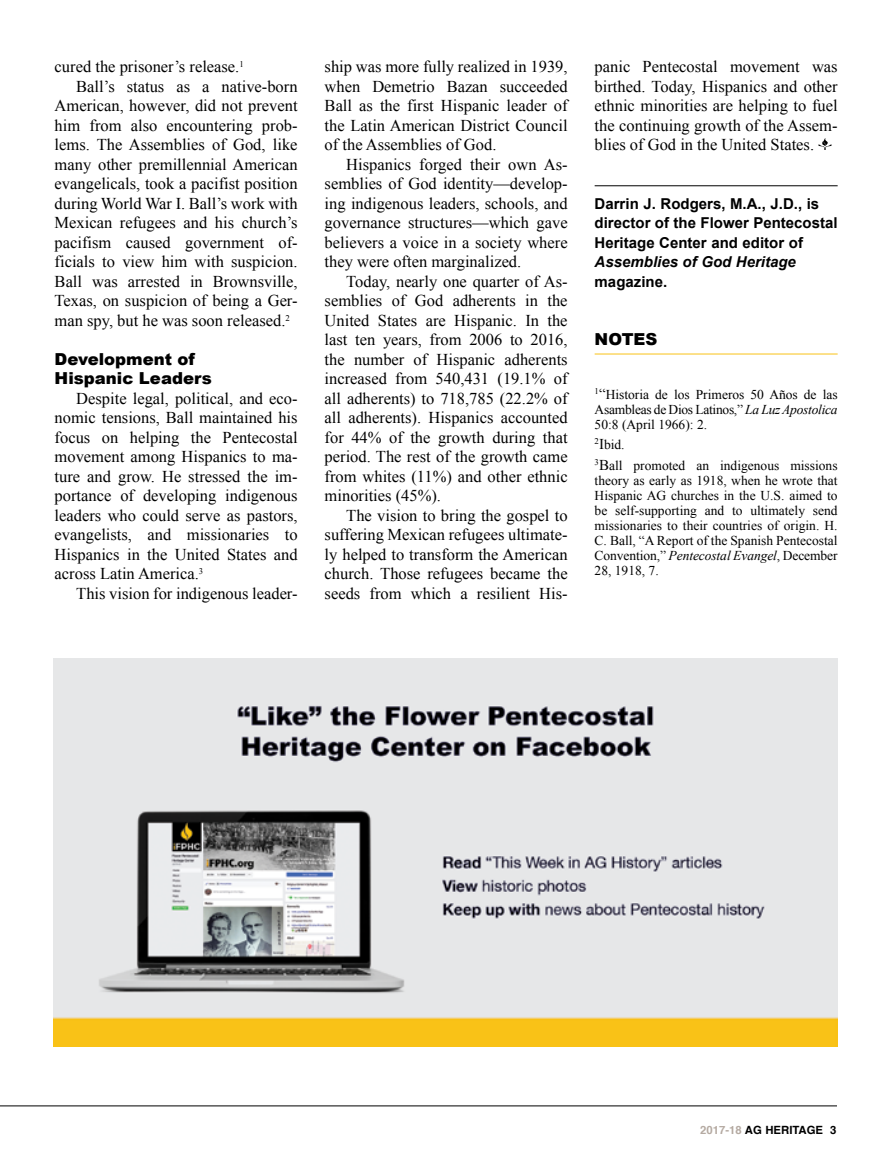
<style>
.page{position:relative;width:891px;height:1161px;background:#fff}
.page>*{position:absolute;margin:0;border:0;box-sizing:border-box;transform-origin:0 0}
.H10_Body_Text{font:16.5px/19.5px "Times New Roman";color:#000;text-align:justify}
.H10_Subhead{font:900 16.5px/19.5px "Arial";color:#000}
.H10_Notes_subhead{font:900 16.5px "Arial";color:#000}
.H10_Author_Bio_1_Col{font:700 15px/19.5px "Arial";color:#000}
.H10_Endnotes{font:13.5px/15px "Times New Roman";color:#000;text-align:justify}
.t1{font:700 11.4px "Helvetica";color:#000}
.s1{font-style:italic}
.s2{font-size:15px}
.s3{color:#b5aaa2}
</style>
<div class="page">
<hr style="left:0;top:1106px;width:837px;height:1px;background:#000">
<hr style="left:595px;top:186px;width:243px;height:1px;background:#000">
<svg style="left:818px;top:138px;width:13px;height:11px"></svg>
<img style="left:54px;top:658px;width:783px;height:389px">
<hr style="left:595px;top:354px;width:243px;height:1px;background:#f9c217">
<p class="H10_Body_Text" style="left:55px;top:56px;width:191px">cured the prisoner’s release.<sup>1</sup></p>
<p class="H10_Body_Text" style="left:55px;top:76px;width:245px;text-indent:22px">Ball’s status as a native-born American, however, did not prevent him from also encountering prob&shy;lems. The Assemblies of God, like many other premillennial American evangelicals, took a pacifist position during World War I. Ball’s work with Mexican refugees and his church’s pacifism caused government of&shy;ficials to view him with suspicion.<br>Ball was arrested in Brownsville, Texas, on suspicion of being a Ger&shy;man spy, but he was soon released.<sup>2</sup></p>
<p class="H10_Subhead" style="left:55px;top:348px;width:159px">Development of<br>Hispanic Leaders</p>
<p class="H10_Body_Text" style="left:55px;top:388px;width:245px;text-indent:22px">Despite legal, political, and eco&shy;nomic tensions, Ball maintained his focus on helping the Pentecostal movement among Hispanics to ma&shy;ture and grow. He stressed the im&shy;portance of developing indigenous leaders who could serve as pastors, evangelists, and missionaries to Hispanics in the United States and across Latin America.<sup>3</sup></p>
<p class="H10_Body_Text" style="left:76px;top:583px;width:223px">This vision for indigenous leader-</p>
<p class="H10_Body_Text" style="left:325px;top:56px;width:245px">ship was more fully realized in 1939, when Demetrio Bazan succeeded Ball as the first Hispanic leader of the Latin American District Council of the Assemblies of God.</p>
<p class="H10_Body_Text" style="left:325px;top:154px;width:245px;text-indent:22px">Hispanics forged their own As&shy;semblies of God identity—develop&shy;ing indigenous leaders, schools, and governance structures—which gave believers a voice in a society where they were often marginalized.</p>
<p class="H10_Body_Text" style="left:325px;top:271px;width:245px;text-indent:22px">Today, nearly one quarter of As&shy;semblies of God adherents in the United States are Hispanic. In the last ten years, from 2006 to 2016, the number of Hispanic adherents increased from 540,431 (19.1% of all adherents) to 718,785 (22.2% of all adherents). Hispanics accounted for 44% of the growth during that period. The rest of the growth came from whites (11%) and other ethnic minorities (45%).</p>
<p class="H10_Body_Text" style="left:325px;top:505px;width:245px;text-indent:22px">The vision to bring the gospel to suffering Mexican refugees ultimate&shy;ly helped to transform the American church. Those refugees became the seeds from which a resilient His-</p>
<p class="H10_Body_Text" style="left:595px;top:56px;width:245px">panic Pentecostal movement was birthed. Today, Hispanics and other ethnic minorities are helping to fuel the continuing growth of the Assem&shy;blies of God in the United States.</p>
<p class="H10_Author_Bio_1_Col" style="left:595px;top:194px;width:244px">Darrin J. Rodgers, M.A., J.D., is director of the Flower Pentecostal<br>Heritage Center and editor of<br><span class="s1">Assemblies of God Heritage </span>magazine.</p>
<p class="H10_Notes_subhead" style="left:595px;top:327px;width:64px">NOTES</p>
<p class="H10_Endnotes" style="left:595px;top:387px;width:245px"><sup>1</sup><span class="s2">“</span>Historia de los Primeros 50 Años de las Asambleas de Dios Latinos,” <span class="s1">La Luz Apostolica </span>50:8 (April 1966): 2.</p>
<p class="H10_Endnotes" style="left:595px;top:437px;width:31px"><sup>2</sup><span class="s2">I</span>bid.</p>
<p class="H10_Endnotes" style="left:595px;top:458px;width:245px"><sup>3</sup><span class="s2">B</span>all promoted an indigenous missions theory as early as 1918, when he wrote that Hispanic AG churches in the U.S. aimed to be self-supporting and to ultimately send missionaries to their countries of origin. H.<br>C. Ball, “A Report of the Spanish Pentecostal Convention,” <span class="s1">Pentecostal Evangel</span>, December 28, 1918, 7.</p>
<p class="t1" style="left:700px;top:1121px;width:138px"><span class="s3">2017-18</span> AG HERITAGE 3</p>
</div>
